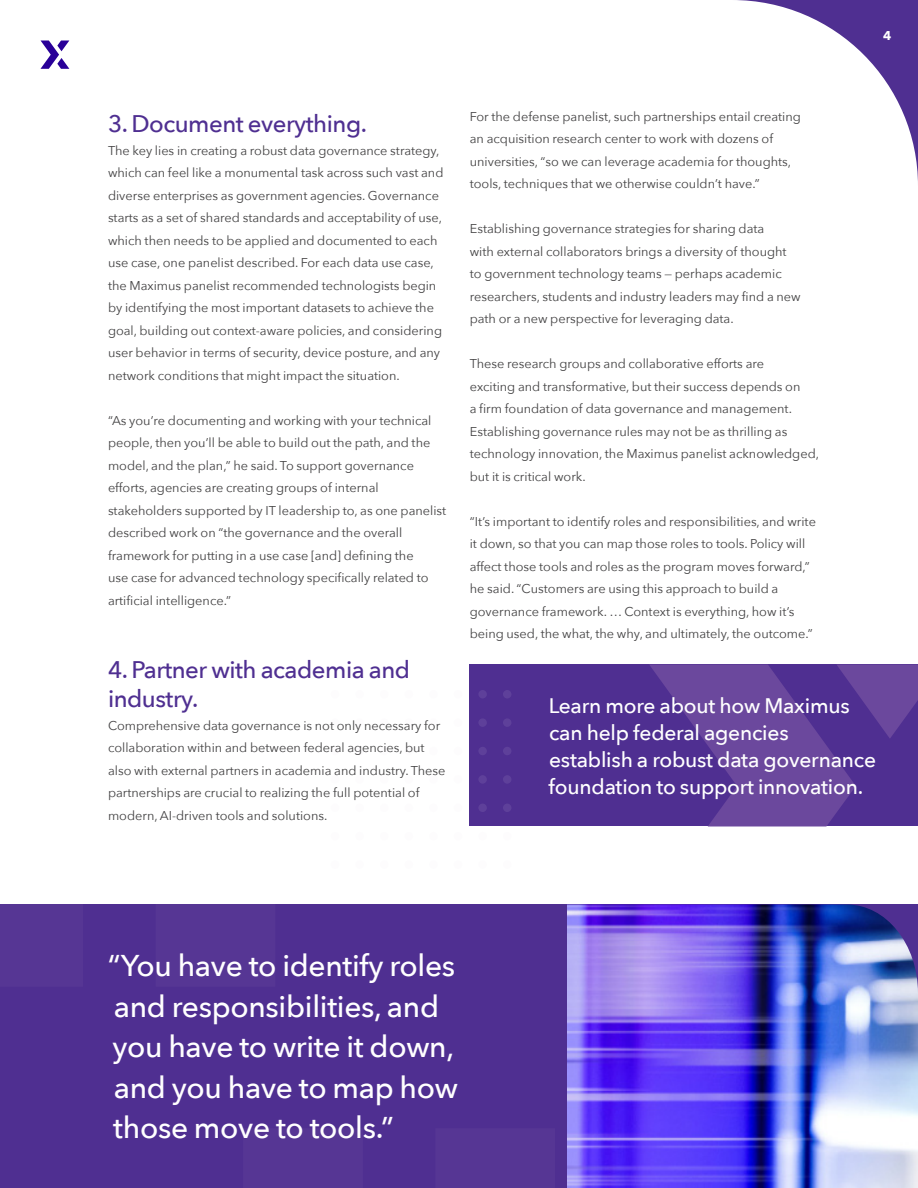
<style>
.page{position:relative;width:918px;height:1188px;background:#fff}
.page>*{position:absolute;margin:0;border:0;box-sizing:border-box;transform-origin:0 0}
.t1{font:500 30px/40.5px "Avenir Next";letter-spacing:-.01em;color:#fff}
.t2{font:500 24px/28.8px "Avenir Next";letter-spacing:-.02em;color:#4f2f91}
.t3{font:500 21px/27px "Avenir Next";letter-spacing:-.01em;color:#fff}
.t4{font:12.75px/22.5px "Avenir Next";color:#424142}
.t5{font:700 12.75px "Avenir Next";color:#fff}
</style>
<div class="page">
<img style="left:567px;top:904px;width:351px;height:284px">
<div style="left:0;top:904px;width:567px;height:284px;background:#4f2f91"></div>
<div style="left:470px;top:664px;width:448px;height:162px;background:#4f2f91"></div>
<svg style="left:650px;top:664px;width:268px;height:162px"></svg>
<div style="left:478px;top:804px;width:9px;height:8px;background:#5e409a;border-radius:50%"></div>
<div style="left:478px;top:775px;width:9px;height:9px;background:#5e409a;border-radius:50%"></div>
<div style="left:478px;top:747px;width:9px;height:8px;background:#5e409a;border-radius:50%"></div>
<div style="left:478px;top:718px;width:9px;height:9px;background:#5e409a;border-radius:50%"></div>
<div style="left:478px;top:690px;width:9px;height:9px;background:#5e409a;border-radius:50%"></div>
<div style="left:503px;top:804px;width:9px;height:8px;background:#5e409a;border-radius:50%"></div>
<div style="left:503px;top:775px;width:9px;height:9px;background:#5e409a;border-radius:50%"></div>
<div style="left:503px;top:747px;width:9px;height:8px;background:#5e409a;border-radius:50%"></div>
<div style="left:503px;top:718px;width:9px;height:9px;background:#5e409a;border-radius:50%"></div>
<div style="left:503px;top:690px;width:9px;height:9px;background:#5e409a;border-radius:50%"></div>
<svg style="left:40px;top:40px;width:29px;height:29px"></svg>
<svg style="left:737px;top:0;width:181px;height:181px"></svg>
<p class="t5" style="left:883px;top:24px;width:10px">4</p>
<p class="t2" style="left:108px;top:108px;width:260px">3. Document everything.</p>
<p class="t4" style="left:108px;top:138px;width:337px">The key lies in creating a robust data governance strategy, which can feel like a monumental task across such vast and diverse enterprises as government agencies. Governance starts as a set of shared standards and acceptability of use, which then needs to be applied and documented to each use case, one panelist described. For each data use case, the Maximus panelist recommended technologists begin by identifying the most important datasets to achieve the goal, building out context-aware policies, and considering user behavior in terms of security, device posture, and any network conditions that might impact the situation.</p>
<p class="t4" style="left:108px;top:408px;width:340px">“As you’re documenting and working with your technical people, then you’ll be able to build out the path, and the model, and the plan,” he said. To support governance efforts, agencies are creating groups of internal stakeholders supported by IT leadership to, as one panelist described work on “the governance and the overall framework for putting in a use case [and] defining the<br>use case for advanced technology specifically related to artificial intelligence.”</p>
<p class="t2" style="left:108px;top:655px;width:304px">4. Partner with academia and industry.</p>
<p class="t4" style="left:108px;top:713px;width:339px">Comprehensive data governance is not only necessary for collaboration within and between federal agencies, but also with external partners in academia and industry. These partnerships are crucial to realizing the full potential of modern, AI-driven tools and solutions.</p>
<p class="t4" style="left:470px;top:105px;width:333px">For the defense panelist, such partnerships entail creating an acquisition research center to work with dozens of universities, “so we can leverage academia for thoughts, tools, techniques that we otherwise couldn’t have.”</p>
<p class="t4" style="left:470px;top:217px;width:332px">Establishing governance strategies for sharing data<br>with external collaborators brings a diversity of thought to government technology teams — perhaps academic researchers, students and industry leaders may find a new path or a new perspective for leveraging data.</p>
<p class="t4" style="left:470px;top:352px;width:351px">These research groups and collaborative efforts are<br>exciting and transformative, but their success depends on<br>a firm foundation of data governance and management.<br>Establishing governance rules may not be as thrilling as technology innovation, the Maximus panelist acknowledged, but it is critical work.</p>
<p class="t4" style="left:470px;top:510px;width:348px">“It’s important to identify roles and responsibilities, and write it down, so that you can map those roles to tools. Policy will affect those tools and roles as the program moves forward,” he said. “Customers are using this approach to build a governance framework. … Context is everything, how it’s being used, the what, the why, and ultimately, the outcome.”</p>
<p class="t3" style="left:549px;top:692px;width:329px">Learn more about how Maximus can help federal agencies establish a robust data governance foundation to support innovation.</p>
<p class="t1" style="left:108px;top:945px;width:352px">“You have to identify roles and responsibilities, and you have to write it down, and you have to map how those move to tools.”</p>
</div>
